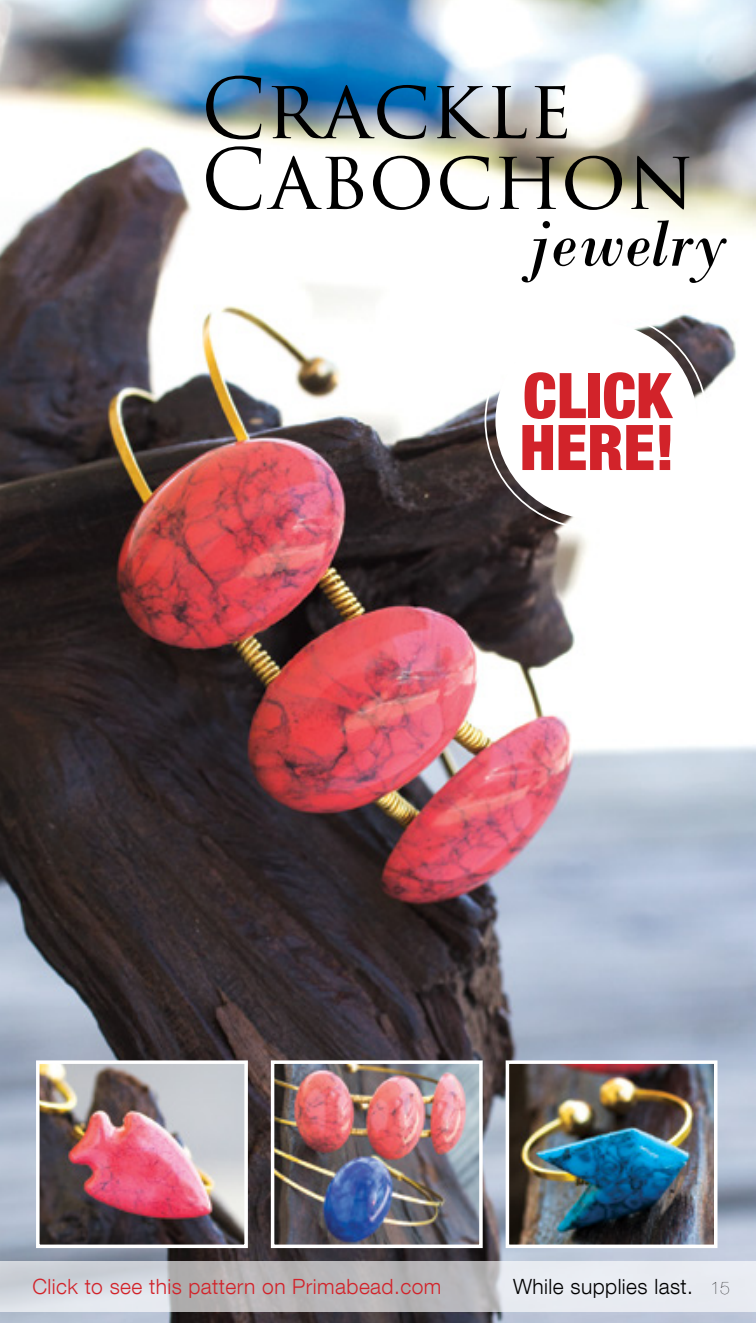
<style>
.page{position:relative;width:756px;height:1323px;background:#fff}
.page>*{position:absolute;margin:0;border:0;box-sizing:border-box;transform-origin:0 0}
.t1{font:81.38px/70.7px "Trajan Pro 3";color:#000}
.t2{font:italic 68.08px "Bodoni";letter-spacing:.005em;color:#000}
.t3{font:900 condensed 63px/52px "Helvetica Neue LT Com";color:#d2232a}
.t4{font:300 21px "Helvetica Neue LT Com";letter-spacing:.02em;color:#d2232a}
.t5{font:300 21px "Helvetica Neue LT Com";letter-spacing:.02em;color:#000}
.t6{font:200 17.5px "Helvetica Neue LT Com";color:#000}
</style>
<div class="page">
<img style="left:0;top:0;width:756px;height:1323px">
<svg style="left:0;top:1262px;width:756px;height:50px;background:#cecfd3"></svg>
<img style="left:41px;top:1065px;width:202px;height:178px">
<div style="left:36px;top:1060px;width:212px;height:188px;border:4px solid #fff"></div>
<img style="left:276px;top:1065px;width:202px;height:178px">
<div style="left:271px;top:1060px;width:212px;height:188px;border:4px solid #fff"></div>
<img style="left:511px;top:1065px;width:202px;height:178px">
<div style="left:506px;top:1060px;width:212px;height:188px;border:4px solid #fff"></div>
<div style="left:495px;top:322px;width:202px;height:197px;background:#fff;border-radius:50%"></div>
<h1 class="t1" style="left:201px;top:77px;width:496px">CRACKLE<br>CABOCHON</h1>
<h2 class="t2" style="left:529px;top:203px;width:198px">jewelry</h2>
<h3 class="t3" style="left:520px;top:369px;width:157px">CLICK<br>HERE!</h3>
<p class="t4" style="left:32px;top:1274px;width:410px">Click to see this pattern on Primabead.com</p>
<p class="t5" style="left:513px;top:1274px;width:181px">While supplies last.</p>
<p class="t6" style="left:710px;top:1277px;width:21px">15</p>
</div>
